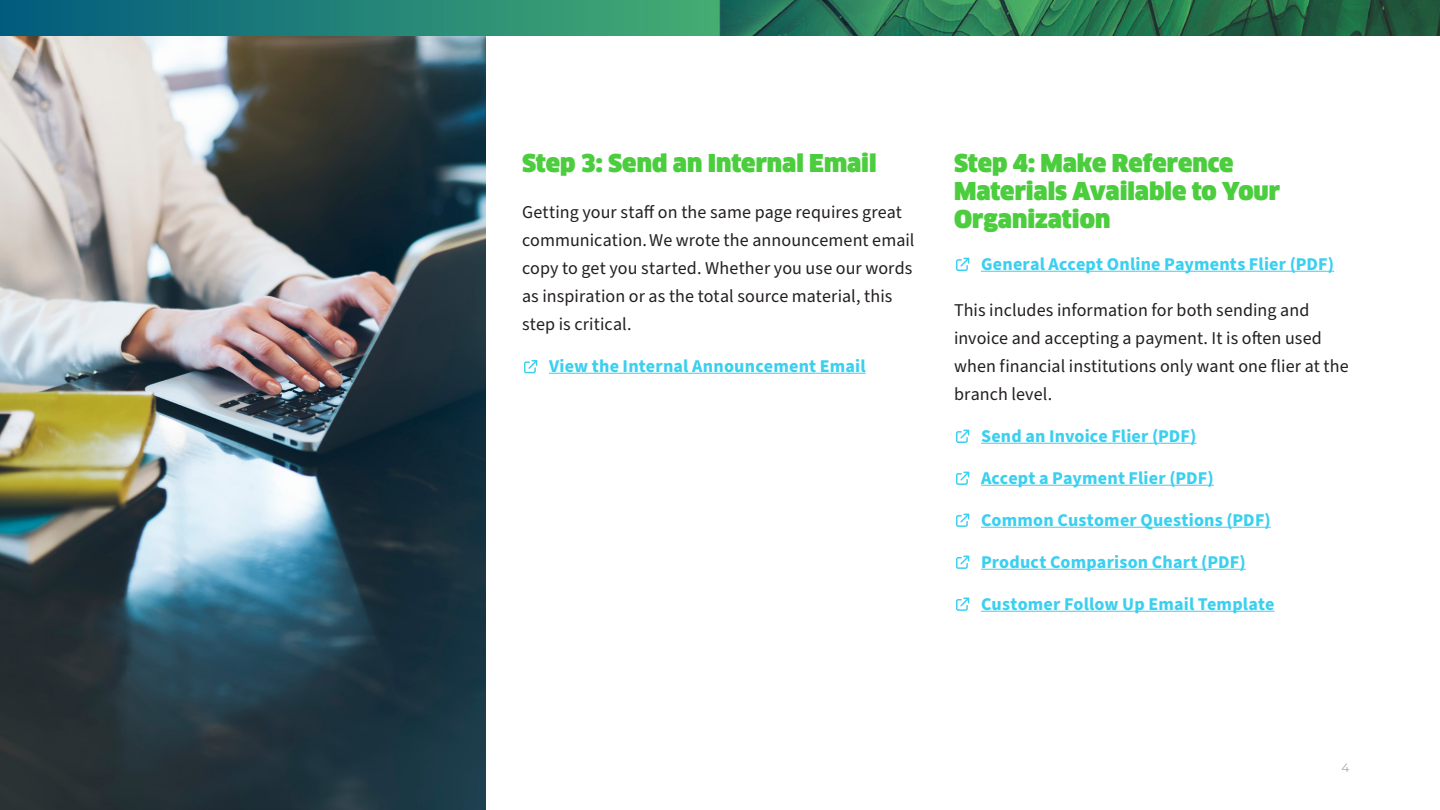
<style>
.page{position:relative;width:1440px;height:810px;background:#fff}
.page>*{position:absolute;margin:0;border:0;box-sizing:border-box;transform-origin:0 0}
.h2_-_Core_Green{font:900 24px/28px "Clan Offc Pro";color:#4bcd3e}
.body{font:18px/28px "Source Sans Pro";letter-spacing:.005em;color:#231f20}
.Download_-_Link__Blu{font:700 18px "Source Sans Pro";letter-spacing:.01em;color:#3bcff0}
.t1{font:12px "Montserrat";color:#a2a9ad}
</style>
<div class="page">
<img style="left:0;top:36px;width:486px;height:774px">
<img style="left:0;top:0;width:1440px;height:36px">
<hr style="left:549px;top:373px;width:317px;height:1px;background:#3bcff0">
<hr style="left:981px;top:271px;width:353px;height:1px;background:#3bcff0">
<hr style="left:981px;top:443px;width:216px;height:1px;background:#3bcff0">
<hr style="left:981px;top:485px;width:233px;height:1px;background:#3bcff0">
<hr style="left:981px;top:527px;width:290px;height:1px;background:#3bcff0">
<hr style="left:981px;top:569px;width:265px;height:1px;background:#3bcff0">
<hr style="left:981px;top:611px;width:294px;height:1px;background:#3bcff0">
<svg style="left:524px;top:360px;width:13px;height:13px"></svg>
<svg style="left:956px;top:430px;width:13px;height:13px"></svg>
<svg style="left:956px;top:258px;width:13px;height:13px"></svg>
<svg style="left:956px;top:472px;width:13px;height:13px"></svg>
<svg style="left:956px;top:514px;width:13px;height:13px"></svg>
<svg style="left:956px;top:556px;width:13px;height:13px"></svg>
<svg style="left:956px;top:598px;width:13px;height:13px"></svg>
<p class="h2_-_Core_Green" style="left:522px;top:149px;width:356px">Step 3: Send an Internal Email</p>
<p class="body" style="left:522px;top:198px;width:394px">Getting your staff on the same page requires great communication. We wrote the announcement email copy to get you started. Whether you use our words as inspiration or as the total source material, this step is critical.</p>
<p class="Download_-_Link__Blu" style="left:549px;top:354px;width:318px">View the Internal Announcement Email</p>
<p class="h2_-_Core_Green" style="left:954px;top:149px;width:328px">Step 4: Make Reference<br>Materials Available to Your<br>Organization</p>
<p class="Download_-_Link__Blu" style="left:981px;top:252px;width:355px">General Accept Online Payments Flier (PDF)</p>
<p class="body" style="left:954px;top:296px;width:396px">This includes information for both sending and invoice and accepting a payment. It is often used when financial institutions only want one flier at the branch level.</p>
<p class="Download_-_Link__Blu" style="left:981px;top:424px;width:217px">Send an Invoice Flier (PDF)</p>
<p class="Download_-_Link__Blu" style="left:981px;top:466px;width:234px">Accept a Payment Flier (PDF)</p>
<p class="Download_-_Link__Blu" style="left:981px;top:508px;width:291px">Common Customer Questions (PDF)</p>
<p class="Download_-_Link__Blu" style="left:981px;top:550px;width:266px">Product Comparison Chart (PDF)</p>
<p class="Download_-_Link__Blu" style="left:981px;top:592px;width:295px">Customer Follow Up Email Template</p>
<p class="t1" style="left:1341px;top:760px;width:9px">4</p>
</div>
